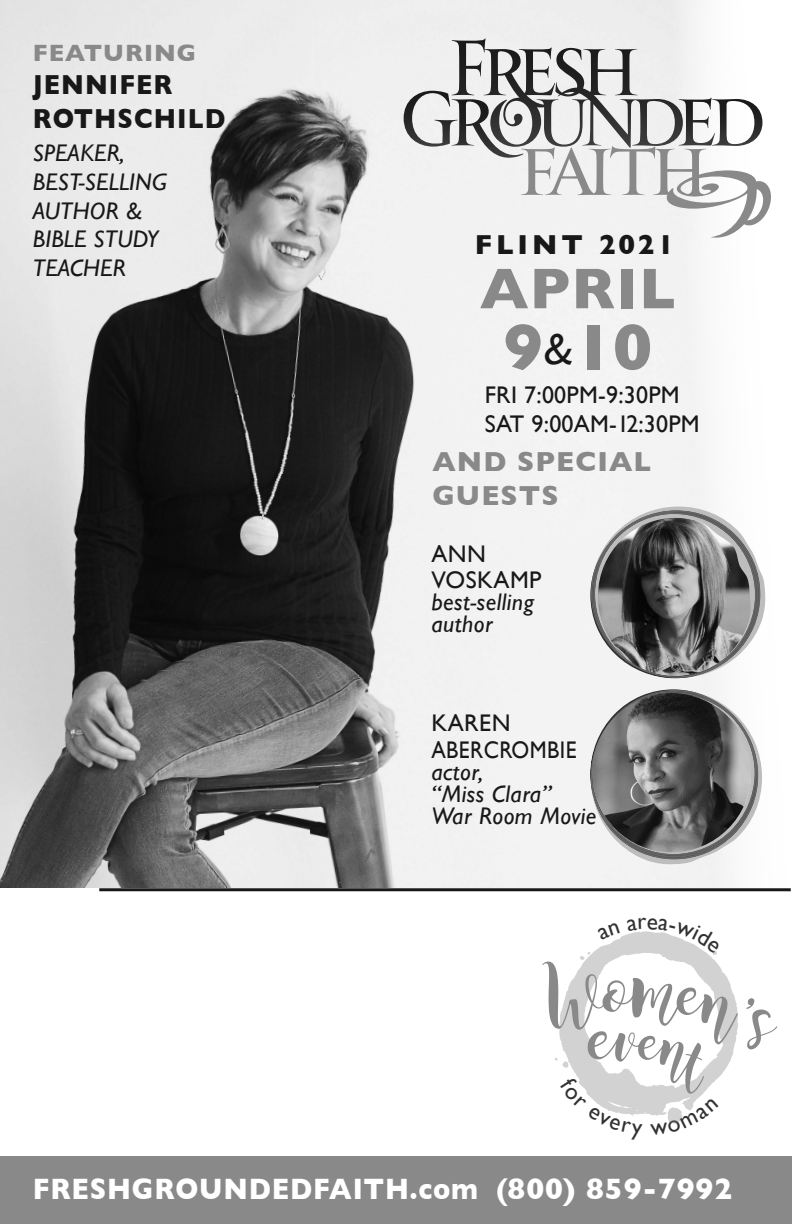
<style>
.page{position:relative;width:792px;height:1224px;background:#fff}
.page>*{position:absolute;margin:0;border:0;box-sizing:border-box;transform-origin:0 0}
.t1{font:700 66.1px "Gill Sans";color:#898989}
.t2{font:700 58.1px "Gill Sans";letter-spacing:.02em;color:#898989}
.t3{font:700 30.1px "Gill Sans";letter-spacing:.03em;color:#fff;scale:.9 1}
.t4{font:700 28.1px/33.7px "Gill Sans";letter-spacing:.04em;color:#181818;scale:.9 1}
.t5{font:700 28.1px/33.7px "Gill Sans";letter-spacing:.04em;color:#898989}
.t6{font:700 28px "Gill Sans";letter-spacing:.14em;color:#181818}
.t7{font:italic 24px/28.9px "Gill Sans";letter-spacing:.01em;color:#181818}
.t8{font:24px/26.5px "Gill Sans";letter-spacing:.02em;color:#181818}
.t9{font:700 24px "Gill Sans";letter-spacing:.04em;color:#898989}
.s1{font-weight:400;font-style:italic;font-size:44.3px;color:#181818}
</style>
<div class="page">
<img style="left:0;top:0;width:729px;height:888px">
<hr style="left:99px;top:888px;width:692px;height:3px;background:#181818">
<div style="left:0;top:1156px;width:792px;height:68px;background:#898989"></div>
<svg style="left:404px;top:40px;width:367px;height:199px"></svg>
<svg style="left:590px;top:507px;width:176px;height:171px"></svg>
<svg style="left:590px;top:689px;width:172px;height:176px"></svg>
<img style="left:592px;top:693px;width:159px;height:159px;border-radius:80px">
<svg style="left:542px;top:931px;width:235px;height:193px"></svg>
<p class="t9" style="left:33px;top:34px;width:165px">FEATURING</p>
<p class="t4" style="left:33px;top:67px;width:215px">JENNIFER<br>ROTHSCHILD</p>
<p class="t7" style="left:33px;top:138px;width:135px">SPEAKER,<br>BEST-SELLING<br>AUTHOR &amp;<br>BIBLE STUDY<br>TEACHER</p>
<p class="t6" style="left:475px;top:223px;width:201px">FLINT 2021</p>
<h2 class="t2" style="left:480px;top:243px;width:197px">APRIL</h2>
<h1 class="t1" style="left:504px;top:295px;width:150px">9<span class="s1">&amp;</span>10</h1>
<p class="t8" style="left:485px;top:380px;width:216px;line-height:28.9px">FRI 7:00PM-9:30PM<br>SAT 9:00AM-12:30PM</p>
<p class="t5" style="left:432px;top:444px;width:220px">AND SPECIAL<br>GUESTS</p>
<p class="t8" style="left:431px;top:540px;width:112px">ANN<br>VOSKAMP</p>
<p class="t7" style="left:431px;top:591px;width:104px;line-height:22.1px">best-selling author</p>
<p class="t8" style="left:431px;top:710px;width:147px">KAREN<br>ABERCROMBIE</p>
<p class="t7" style="left:431px;top:761px;width:166px;line-height:22.1px">actor,<br>“Miss Clara”<br>War Room Movie</p>
<p class="t3" style="left:33px;top:1165px;width:779px">FRESHGROUNDEDFAITH.com (800) 859-7992</p>
</div>
